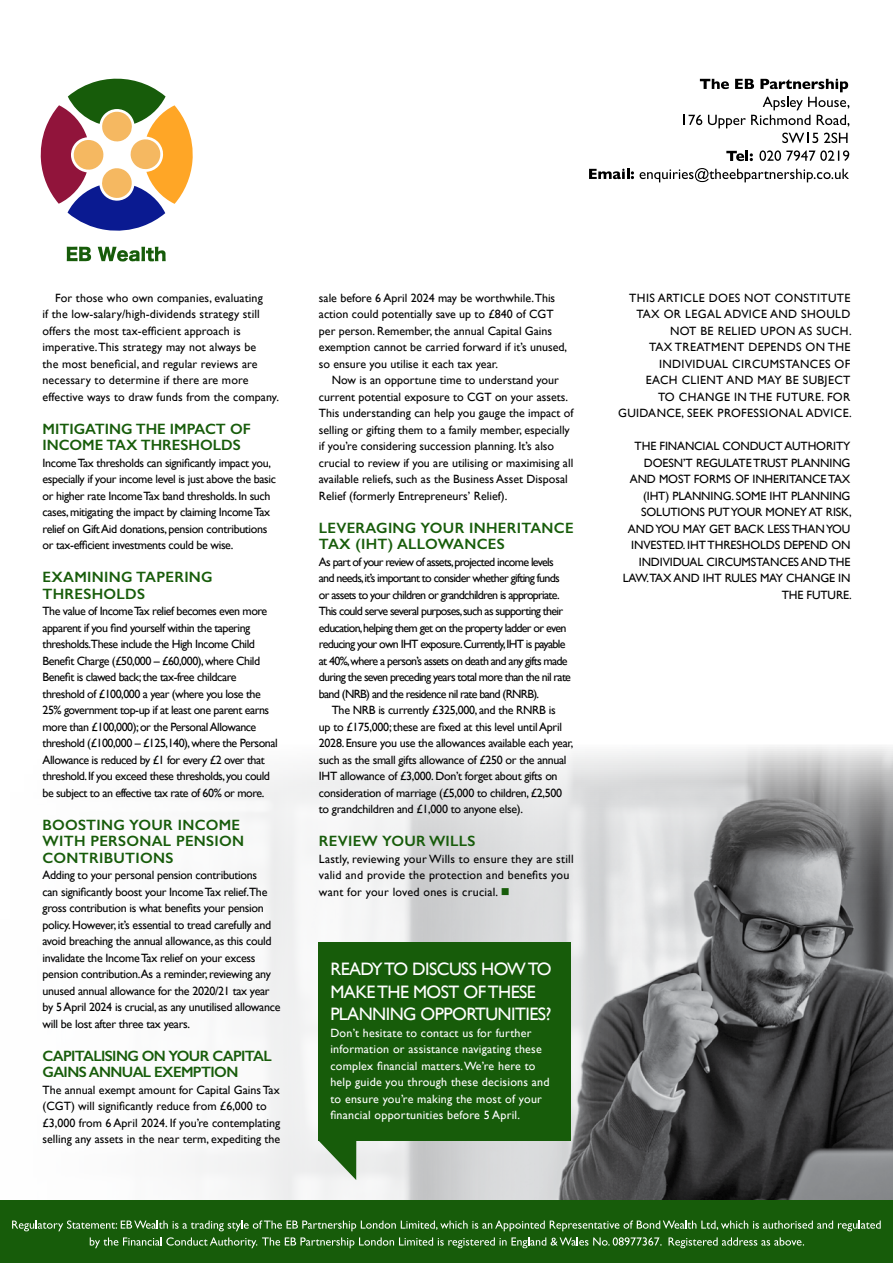
<style>
.page{position:relative;width:893px;height:1263px;background:#fff}
.page>*{position:absolute;margin:0;border:0;box-sizing:border-box;transform-origin:0 0}
.t1{font:18px/22.5px "Gill Sans";letter-spacing:-.03em;color:#fff}
.t2{font:600 15px/16.5px "Gill Sans";letter-spacing:.02em;color:#175c0a}
.t3{font:600 15px/16.5px "Gill Sans";letter-spacing:-.04em;color:#175c0a}
.t4{font:600 15px/16.5px "Gill Sans";color:#175c0a}
.t5{font:12px/16.5px "Gill Sans";letter-spacing:-.025em;color:#000}
.t6{font:12px/16.5px "Gill Sans";color:#000}
.t7{font:12px/16.5px "Gill Sans";letter-spacing:-.06em;color:#000}
.t8{font:12px/16.5px "Gill Sans";letter-spacing:.01em;color:#000}
.t9{font:12px/16.5px "Gill Sans";letter-spacing:.02em;color:#fff}
.t10{font:12px/16.5px "Gill Sans";letter-spacing:.03em;color:#000;text-align:right}
.t11{font:12px/16.5px "Gill Sans";letter-spacing:.02em;color:#000}
.s1{color:#175c0a}
</style>
<div class="page">
<img style="left:195px;top:745px;width:698px;height:455px">
<svg style="left:318px;top:1140px;width:38px;height:40px;background:#82a47c"></svg>
<div style="left:318px;top:942px;width:252px;height:198px;background:#175c0a"></div>
<div style="left:0;top:1200px;width:893px;height:63px;background:#175c0a"></div>
<svg style="left:12px;top:1220px;width:869px;height:11px"></svg>
<svg style="left:90px;top:1237px;width:572px;height:11px"></svg>
<svg style="left:668px;top:1237px;width:136px;height:11px"></svg>
<svg style="left:40px;top:78px;width:153px;height:153px"></svg>
<svg style="left:67px;top:247px;width:24px;height:14px"></svg>
<svg style="left:98px;top:247px;width:68px;height:15px"></svg>
<svg style="left:683px;top:79px;width:166px;height:64px"></svg>
<svg style="left:726px;top:151px;width:27px;height:10px"></svg>
<svg style="left:589px;top:169px;width:45px;height:10px"></svg>
<svg style="left:640px;top:168px;width:209px;height:14px"></svg>
<svg style="left:759px;top:150px;width:90px;height:11px"></svg>
<p class="t8" style="left:43px;top:289px;width:238px;text-indent:13px">For those who own companies, evaluating<br>if the low-salary/high-dividends strategy still offers the most tax-efficient approach is imperative. This strategy may not always be<br>the most beneficial, and regular reviews are necessary to determine if there are more effective ways to draw funds from the company.</p>
<p class="t4" style="left:43px;top:420px;width:210px">MITIGATING THE IMPACT OF<br>INCOME TAX THRESHOLDS</p>
<p class="t5" style="left:43px;top:454px;width:235px">Income Tax thresholds can significantly impact you, especially if your income level is just above the basic or higher rate Income Tax band thresholds. In such cases, mitigating the impact by claiming Income Tax relief on Gift Aid donations, pension contributions or tax-efficient investments could be wise.</p>
<p class="t2" style="left:43px;top:569px;width:172px">EXAMINING TAPERING<br>THRESHOLDS</p>
<p class="t5" style="left:43px;top:603px;width:237px">The value of Income Tax relief becomes even more apparent if you find yourself within the tapering thresholds.These include the High Income Child Benefit Charge (£50,000 – £60,000), where Child Benefit is clawed back; the tax-free childcare threshold of £100,000 a year (where you lose the 25% government top-up if at least one parent earns more than £100,000); or the Personal Allowance threshold (£100,000 – £125,140), where the Personal Allowance is reduced by £1 for every £2 over that threshold. If you exceed these thresholds, you could be subject to an effective tax rate of 60% or more.</p>
<p class="t2" style="left:43px;top:816px;width:203px">BOOSTING YOUR INCOME<br>WITH PERSONAL PENSION<br>CONTRIBUTIONS</p>
<p class="t5" style="left:43px;top:867px;width:239px">Adding to your personal pension contributions<br>can significantly boost your Income Tax relief.The gross contribution is what benefits your pension policy. However, it’s essential to tread carefully and avoid breaching the annual allowance, as this could invalidate the Income Tax relief on your excess pension contribution.As a reminder, reviewing any unused annual allowance for the 2020/21 tax year by 5 April 2024 is crucial, as any unutilised allowance will be lost after three tax years.</p>
<p class="t3" style="left:43px;top:1047px;width:231px">CAPITALISING ON YOUR CAPITAL<br>GAINS ANNUAL EXEMPTION</p>
<p class="t6" style="left:43px;top:1081px;width:239px">The annual exempt amount for Capital Gains Tax (CGT) will significantly reduce from £6,000 to £3,000 from 6 April 2024. If you’re contemplating selling any assets in the near term, expediting the</p>
<p class="t6" style="left:319px;top:289px;width:250px">sale before 6 April 2024 may be worthwhile.This action could potentially save up to £840 of CGT per person. Remember, the annual Capital Gains exemption cannot be carried forward if it’s unused, so ensure you utilise it each tax year.</p>
<p class="t6" style="left:319px;top:372px;width:256px;text-indent:13px">Now is an opportune time to understand your current potential exposure to CGT on your assets.<br>This understanding can help you gauge the impact of selling or gifting them to a family member, especially if you’re considering succession planning. It’s also crucial to review if you are utilising or maximising all available reliefs, such as the Business Asset Disposal Relief (formerly Entrepreneurs’ Relief).</p>
<p class="t2" style="left:319px;top:519px;width:256px">LEVERAGING YOUR INHERITANCE<br>TAX (IHT) ALLOWANCES</p>
<p class="t7" style="left:319px;top:553px;width:254px">As part of your review of assets,projected income levels and needs,it’s important to consider whether gifting funds or assets to your children or grandchildren is appropriate.<br>This could serve several purposes,such as supporting their education,helping them get on the property ladder or even reducing your own IHT exposure.Currently,IHT is payable at 40%,where a person’s assets on death and any gifts made during the seven preceding years total more than the nil rate band (NRB) and the residence nil rate band (RNRB).</p>
<p class="t5" style="left:319px;top:702px;width:256px;text-indent:13px">The NRB is currently £325,000, and the RNRB is<br>up to £175,000; these are fixed at this level until April 2028. Ensure you use the allowances available each year, such as the small gifts allowance of £250 or the annual IHT allowance of £3,000. Don’t forget about gifts on consideration of marriage (£5,000 to children, £2,500 to grandchildren and £1,000 to anyone else).</p>
<p class="t2" style="left:319px;top:833px;width:158px">REVIEW YOUR WILLS</p>
<p class="t11" style="left:319px;top:850px;width:256px">Lastly, reviewing your Wills to ensure they are still valid and provide the protection and benefits you want for your loved ones is crucial. <span class="s1">■</span></p>
<h1 class="t1" style="left:330px;top:958px;width:223px">READY TO DISCUSS HOW TO<br>MAKE THE MOST OF THESE<br>PLANNING OPPORTUNITIES?</h1>
<p class="t9" style="left:330px;top:1024px;width:221px">Don’t hesitate to contact us for further information or assistance navigating these complex financial matters. We’re here to help guide you through these decisions and to ensure you’re making the most of your financial opportunities before 5 April.</p>
<p class="t10" style="left:618px;top:289px;width:235px">THIS ARTICLE DOES NOT CONSTITUTE<br>TAX OR LEGAL ADVICE AND SHOULD<br>NOT BE RELIED UPON AS SUCH.<br>TAX TREATMENT DEPENDS ON THE<br>INDIVIDUAL CIRCUMSTANCES OF<br>EACH CLIENT AND MAY BE SUBJECT<br>TO CHANGE IN THE FUTURE. FOR<br>GUIDANCE, SEEK PROFESSIONAL ADVICE.</p>
<p class="t5" style="left:623px;top:438px;width:230px;text-align:right">THE FINANCIAL CONDUCT AUTHORITY<br>DOESN’T REGULATE TRUST PLANNING<br>AND MOST FORMS OF INHERITANCE TAX (IHT) PLANNING. SOME IHT PLANNING<br>SOLUTIONS PUT YOUR MONEY AT RISK,<br>AND YOU MAY GET BACK LESS THAN YOU<br>INVESTED. IHT THRESHOLDS DEPEND ON<br>INDIVIDUAL CIRCUMSTANCES AND THE<br>LAW.TAX AND IHT RULES MAY CHANGE IN<br>THE FUTURE.</p>
</div>
